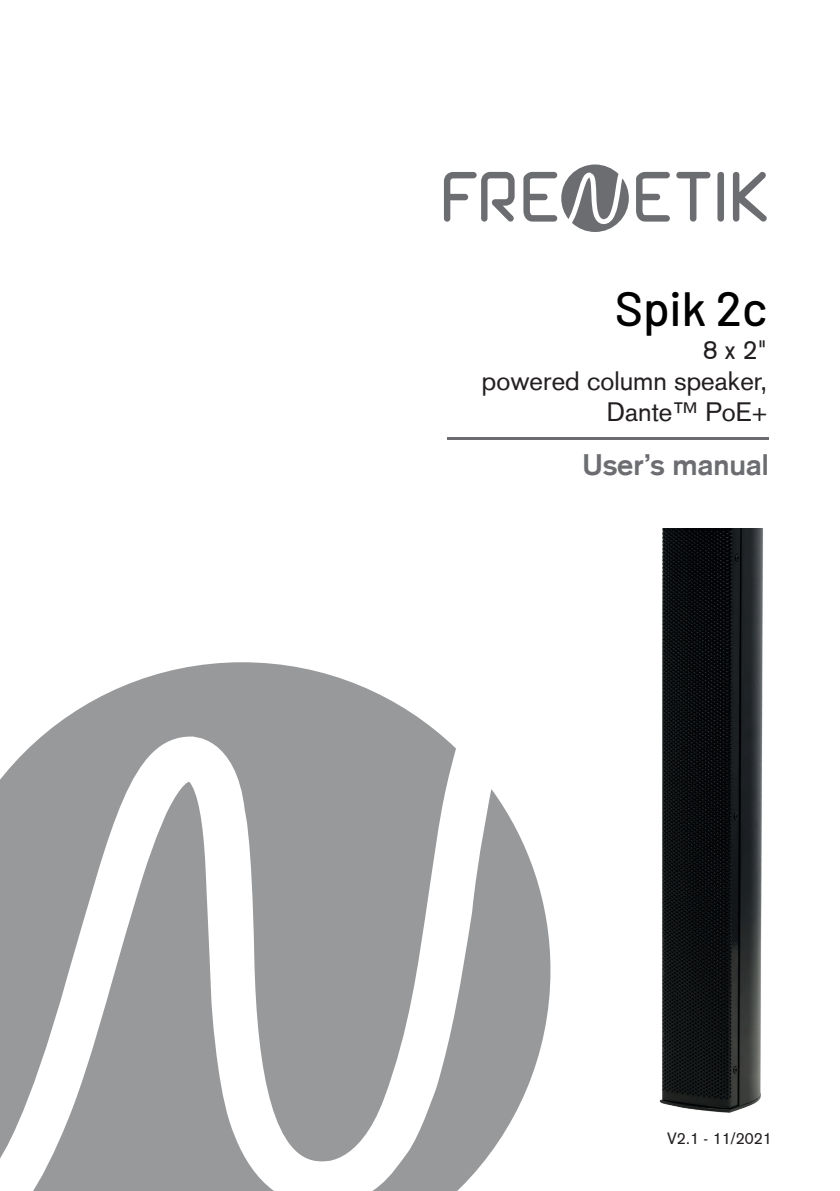
<style>
.page{position:relative;width:840px;height:1191px;background:#fff}
.page>*{position:absolute;margin:0;border:0;box-sizing:border-box;transform-origin:0 0}
.t1{font:500 48px "Barlow";color:#000001}
.t2{font:700 29px "Akzidenz Grotesk";color:#6c6d70}
.t3{font:26px/31.2px "Akzidenz Grotesk";color:#231f20;text-align:right}
.t4{font:16px "Akzidenz Grotesk";color:#231f20}
</style>
<div class="page">
<svg style="left:444px;top:172px;width:70px;height:50px"></svg>
<svg style="left:636px;top:172px;width:33px;height:50px"></svg>
<svg style="left:676px;top:172px;width:34px;height:50px"></svg>
<div style="left:717px;top:172px;width:6px;height:50px;background:#6c6d70;border-radius:3px"></div>
<svg style="left:732px;top:172px;width:35px;height:50px"></svg>
<svg style="left:523px;top:164px;width:105px;height:68px"></svg>
<svg style="left:0;top:662px;width:456px;height:496px;fill:#98999b"></svg>
<svg style="left:31px;top:781px;width:519px;height:410px;fill:#98999b"></svg>
<hr style="left:447px;top:437px;width:321px;height:3px;background:#6c6d70">
<img style="left:659px;top:528px;width:104px;height:585px">
<h1 class="t1" style="left:614px;top:279px;width:154px">Spik 2c</h1>
<p class="t3" style="left:481px;top:334px;width:287px">8 x 2"<br>powered column speaker,<br>Dante™ PoE+</p>
<p class="t2" style="left:582px;top:447px;width:188px">User’s manual</p>
<p class="t4" style="left:666px;top:1128px;width:106px">V2.1 - 11/2021</p>
</div>
